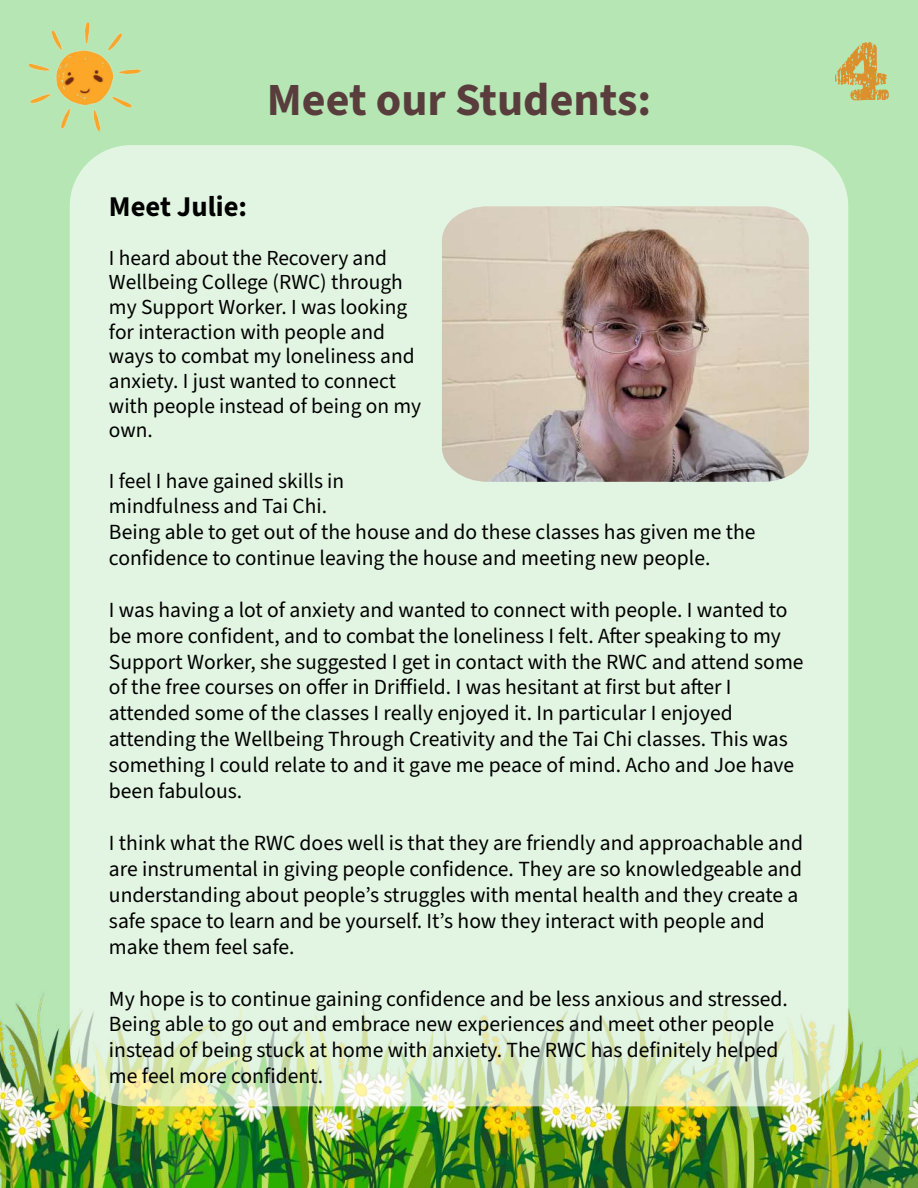
<style>
.page{position:relative;width:918px;height:1188px;background:#b5e6b3}
.page>*{position:absolute;margin:0;border:0;box-sizing:border-box;transform-origin:0 0}
.t1{font:86.7px "Teeshirt";color:#db902e}
.t2{font:700 46.05px "Source Sans 3";color:#593d3d}
.t3{font:700 28.65px "Source Sans 3";color:#000}
.t4{font:21.6px/26px "Source Sans 3";color:#000}
.t5{font:21.45px/24.6px "Source Sans 3";color:#000}
</style>
<div class="page">
<img style="left:0;top:880px;width:918px;height:308px">
<img style="left:28px;top:22px;width:113px;height:110px">
<div style="left:70px;top:145px;width:778px;height:961px;background:#e2f5e2"></div>
<img style="left:442px;top:206px;width:367px;height:276px">
<h2 class="t2" style="left:267px;top:69px;width:386px">Meet our Students:</h2>
<h3 class="t3" style="left:109px;top:187px;width:140px">Meet Julie:</h3>
<p class="t5" style="left:109px;top:245px;width:314px">I heard about the Recovery and<br>Wellbeing College (RWC) through my Support Worker. I was looking for interaction with people and ways to combat my loneliness and anxiety. I just wanted to connect with people instead of being on my own.</p>
<p class="t5" style="left:109px;top:468px;width:237px;line-height:25.7px">I feel I have gained skills in mindfulness and Tai Chi.</p>
<p class="t4" style="left:109px;top:519px;width:648px">Being able to get out of the house and do these classes has given me the confidence to continue leaving the house and meeting new people.</p>
<p class="t4" style="left:109px;top:597px;width:696px">I was having a lot of anxiety and wanted to connect with people. I wanted to be more confident, and to combat the loneliness I felt. After speaking to my Support Worker, she suggested I get in contact with the RWC and attend some of the free courses on offer in Driffield. I was hesitant at first but after I attended some of the classes I really enjoyed it. In particular I enjoyed attending the Wellbeing Through Creativity and the Tai Chi classes. This was something I could relate to and it gave me peace of mind. Acho and Joe have been fabulous.</p>
<p class="t4" style="left:109px;top:830px;width:696px">I think what the RWC does well is that they are friendly and approachable and are instrumental in giving people confidence. They are so knowledgeable and understanding about people’s struggles with mental health and they create a safe space to learn and be yourself. It’s how they interact with people and make them feel safe.</p>
<p class="t4" style="left:109px;top:985px;width:681px">My hope is to continue gaining confidence and be less anxious and stressed.<br>Being able to go out and embrace new experiences and meet other people instead of being stuck at home with anxiety. The RWC has definitely helped me feel more confident.</p>
<h1 class="t1" style="left:834px;top:19px;width:57px">4</h1>
</div>
